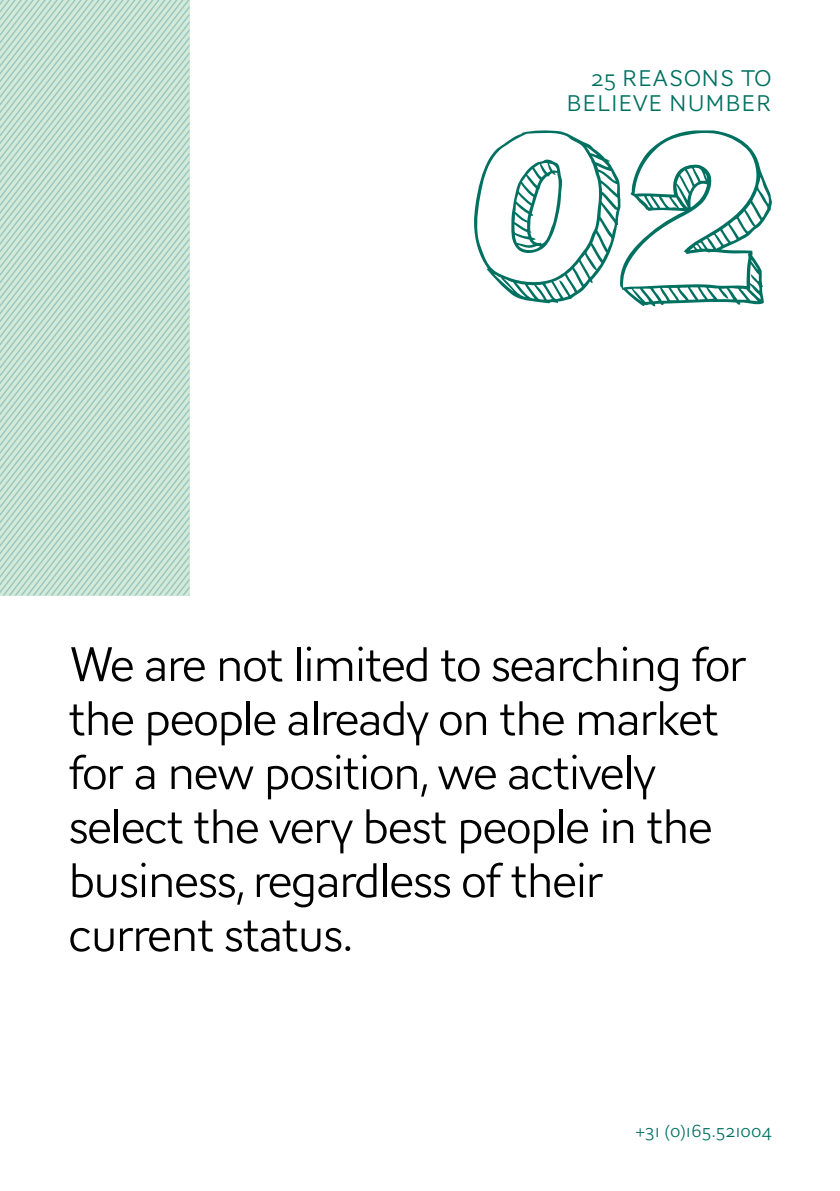
<style>
.page{position:relative;width:840px;height:1191px;background:#fff}
.page>*{position:absolute;margin:0;border:0;box-sizing:border-box;transform-origin:0 0}
.t1{font:300 50px/54px "AW Conqueror Sans";letter-spacing:-.04em;color:#000}
.t2{font:300 23.4px/24.8px "AW Conqueror Sans";color:#007161;text-align:right}
.t3{font:300 18px "AW Conqueror Sans";color:#007161}
</style>
<div class="page">
<svg style="left:0;top:0;width:189px;height:595px;background:#c1ded1"></svg>
<svg style="left:474px;top:130px;width:297px;height:176px"></svg>
<p class="t2" style="left:565px;top:66px;width:207px">25 REASONS TO<br>BELIEVE NUMBER</p>
<p class="t1" style="left:68px;top:637px;width:680px">We are not limited to searching for the people already on the market for a new position, we actively select the very best people in the business, regardless of their current status.</p>
<p class="t3" style="left:635px;top:1115px;width:137px">+31 (0)165.521004</p>
</div>
